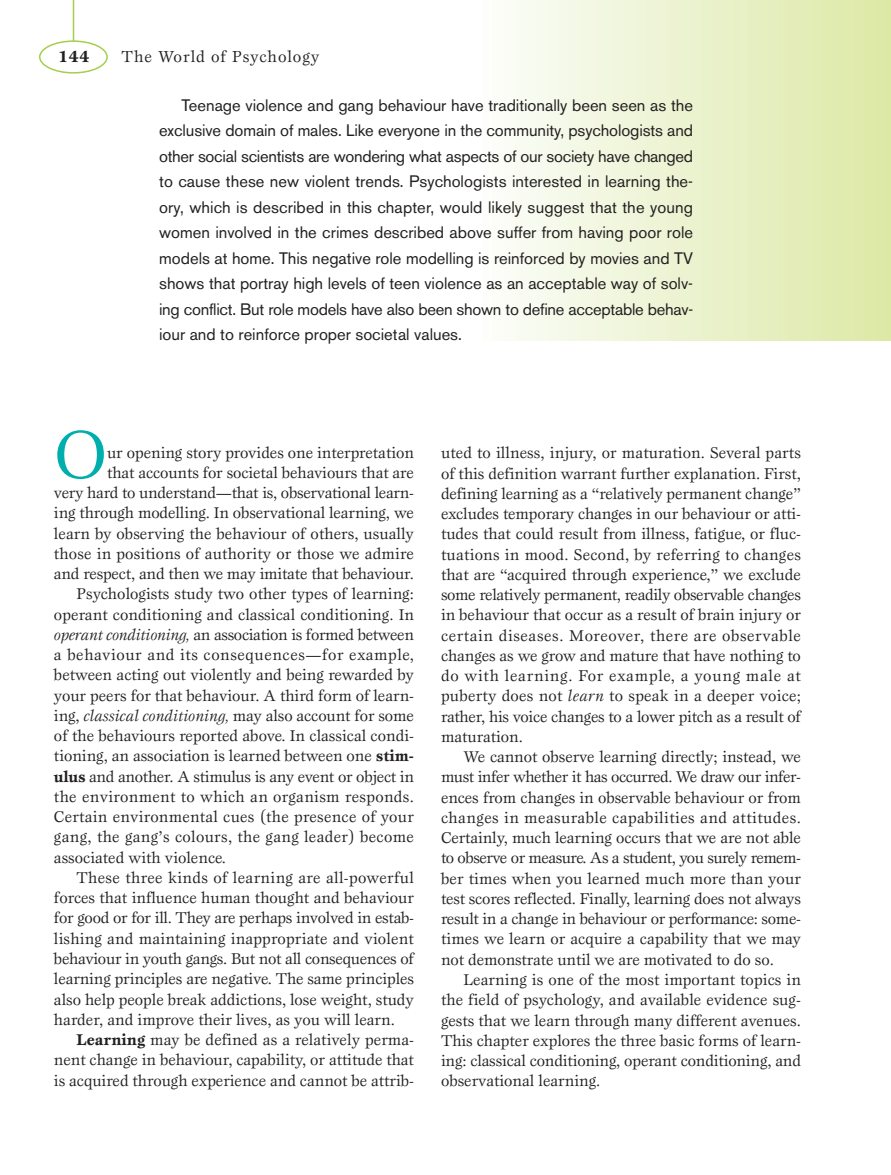
<style>
.page{position:relative;width:891px;height:1175px;background:#fff}
.page>*{position:absolute;margin:0;border:0;box-sizing:border-box;transform-origin:0 0}
.t1{font:70.05px "Esprit";color:#00afad}
.t2{font:16.5px/25.5px "Akzidenz Grotesk BE";color:#231f20;text-align:justify}
.t3{font:16.5px "Esprit";letter-spacing:.055em;color:#231f20}
.t4{font:700 16.5px "Esprit";color:#231f20}
.t5{font:16.2px/20.2px "Esprit";color:#231f20;text-align:justify}
.t6{font:16.2px "Esprit";letter-spacing:-.02em;color:#231f20}
.t7{font:16.2px "Esprit";letter-spacing:.02em;color:#231f20}
.t8{font:16.2px "Esprit";letter-spacing:.035em;color:#231f20}
.t9{font:16.2px "Esprit";letter-spacing:.025em;color:#231f20}
.s1{font-style:italic}
.s2{font-weight:700}
</style>
<div class="page">
<svg style="left:39px;top:40px;width:69px;height:34px"></svg>
<hr style="left:73px;top:0;width:1px;height:41px;background:#a4cf4c">
<div style="left:477px;top:0;width:414px;height:340px;background:linear-gradient(to right,#fcfefc,#dce8a5)"></div>
<p class="t4" style="left:58px;top:50px;width:33px">144</p>
<p class="t3" style="left:122px;top:50px;width:199px">The World of Psychology</p>
<p class="t2" style="left:159px;top:94px;width:536px;text-indent:22px">Teenage violence and gang behaviour have traditionally been seen as the exclusive domain of males. Like everyone in the community, psychologists and other social scientists are wondering what aspects of our society have changed to cause these new violent trends. Psychologists interested in learning the&shy;ory, which is described in this chapter, would likely suggest that the young women involved in the crimes described above suffer from having poor role models at home. This negative role modelling is reinforced by movies and TV shows that portray high levels of teen violence as an acceptable way of solv&shy;ing conflict. But role models have also been shown to define acceptable behav&shy;iour and to reinforce proper societal values.</p>
<h1 class="t1" style="left:54px;top:426px;width:55px">O</h1>
<p class="t5" style="left:107px;top:443px;width:308px">ur opening story provides one interpretation</p>
<p class="t5" style="left:107px;top:463px;width:308px">that accounts for societal behaviours that are</p>
<p class="t5" style="left:54px;top:484px;width:362px">very hard to understand—that is, observational learn-</p>
<p class="t5" style="left:54px;top:504px;width:361px">ing through modelling. In observational learning, we</p>
<p class="t5" style="left:54px;top:524px;width:362px">learn by observing the behaviour of others, usually</p>
<p class="t5" style="left:54px;top:544px;width:361px">those in positions of authority or those we admire</p>
<p class="t5" style="left:54px;top:565px;width:361px">and respect, and then we may imitate that behaviour.</p>
<p class="t5" style="left:76px;top:585px;width:339px">Psychologists study two other types of learning:</p>
<p class="t5" style="left:54px;top:605px;width:361px">operant conditioning and classical conditioning. In</p>
<p class="t6" style="left:54px;top:628px;width:362px"><span class="s1">operant conditioning,</span> an association is formed between</p>
<p class="t8" style="left:54px;top:648px;width:361px">a behaviour and its consequences—for example,</p>
<p class="t5" style="left:54px;top:666px;width:361px">between acting out violently and being rewarded by</p>
<p class="t5" style="left:54px;top:686px;width:362px">your peers for that behaviour. A third form of learn-</p>
<p class="t5" style="left:54px;top:706px;width:361px">ing, <span class="s1">classical conditioning,</span> may also account for some</p>
<p class="t5" style="left:54px;top:727px;width:361px">of the behaviours reported above. In classical condi-</p>
<p class="t5" style="left:54px;top:747px;width:362px">tioning, an association is learned between one <span class="s2">stim-</span></p>
<p class="t6" style="left:54px;top:770px;width:361px"><span class="s2">ulus</span> and another. A stimulus is any event or object in</p>
<p class="t7" style="left:54px;top:790px;width:361px">the environment to which an organism responds.</p>
<p class="t5" style="left:54px;top:808px;width:361px">Certain environmental cues (the presence of your</p>
<p class="t7" style="left:54px;top:830px;width:361px">gang, the gang’s colours, the gang leader) become</p>
<p class="t5" style="left:54px;top:848px;width:173px">associated with violence.</p>
<p class="t9" style="left:76px;top:871px;width:339px">These three kinds of learning are all-powerful</p>
<p class="t5" style="left:54px;top:889px;width:362px">forces that influence human thought and behaviour</p>
<p class="t5" style="left:54px;top:909px;width:362px">for good or for ill. They are perhaps involved in estab-</p>
<p class="t5" style="left:54px;top:929px;width:362px">lishing and maintaining inappropriate and violent</p>
<p class="t6" style="left:54px;top:952px;width:361px">behaviour in youth gangs. But not all consequences of</p>
<p class="t5" style="left:54px;top:970px;width:362px">learning principles are negative. The same principles</p>
<p class="t5" style="left:54px;top:990px;width:361px">also help people break addictions, lose weight, study</p>
<p class="t5" style="left:54px;top:1010px;width:342px">harder, and improve their lives, as you will learn.</p>
<p class="t5" style="left:76px;top:1030px;width:339px"><span class="s2">Learning</span> may be defined as a relatively perma-</p>
<p class="t5" style="left:54px;top:1051px;width:362px">nent change in behaviour, capability, or attitude that</p>
<p class="t5" style="left:54px;top:1071px;width:361px">is acquired through experience and cannot be attrib-</p>
<p class="t5" style="left:441px;top:444px;width:362px">uted to illness, injury, or maturation. Several parts of this definition warrant further explanation. First, defining learning as a “relatively permanent change” excludes temporary changes in our behaviour or atti&shy;tudes that could result from illness, fatigue, or fluc&shy;tuations in mood. Second, by referring to changes that are “acquired through experience,” we exclude some relatively permanent, readily observable changes in behaviour that occur as a result of brain injury or certain diseases. Moreover, there are observable changes as we grow and mature that have nothing to do with learning. For example, a young male at puberty does not <span class="s1">learn</span> to speak in a deeper voice; rather, his voice changes to a lower pitch as a result of maturation.</p>
<p class="t5" style="left:441px;top:748px;width:362px;text-indent:22px">We cannot observe learning directly; instead, we must infer whether it has occurred. We draw our infer&shy;ences from changes in observable behaviour or from changes in measurable capabilities and attitudes.<br>Certainly, much learning occurs that we are not able to observe or measure. As a student, you surely remem&shy;ber times when you learned much more than your test scores reflected. Finally, learning does not always result in a change in behaviour or performance: some&shy;times we learn or acquire a capability that we may not demonstrate until we are motivated to do so.</p>
<p class="t5" style="left:441px;top:970px;width:362px;text-indent:22px">Learning is one of the most important topics in the field of psychology, and available evidence sug&shy;gests that we learn through many different avenues.<br>This chapter explores the three basic forms of learn&shy;ing: classical conditioning, operant conditioning, and observational learning.</p>
</div>
